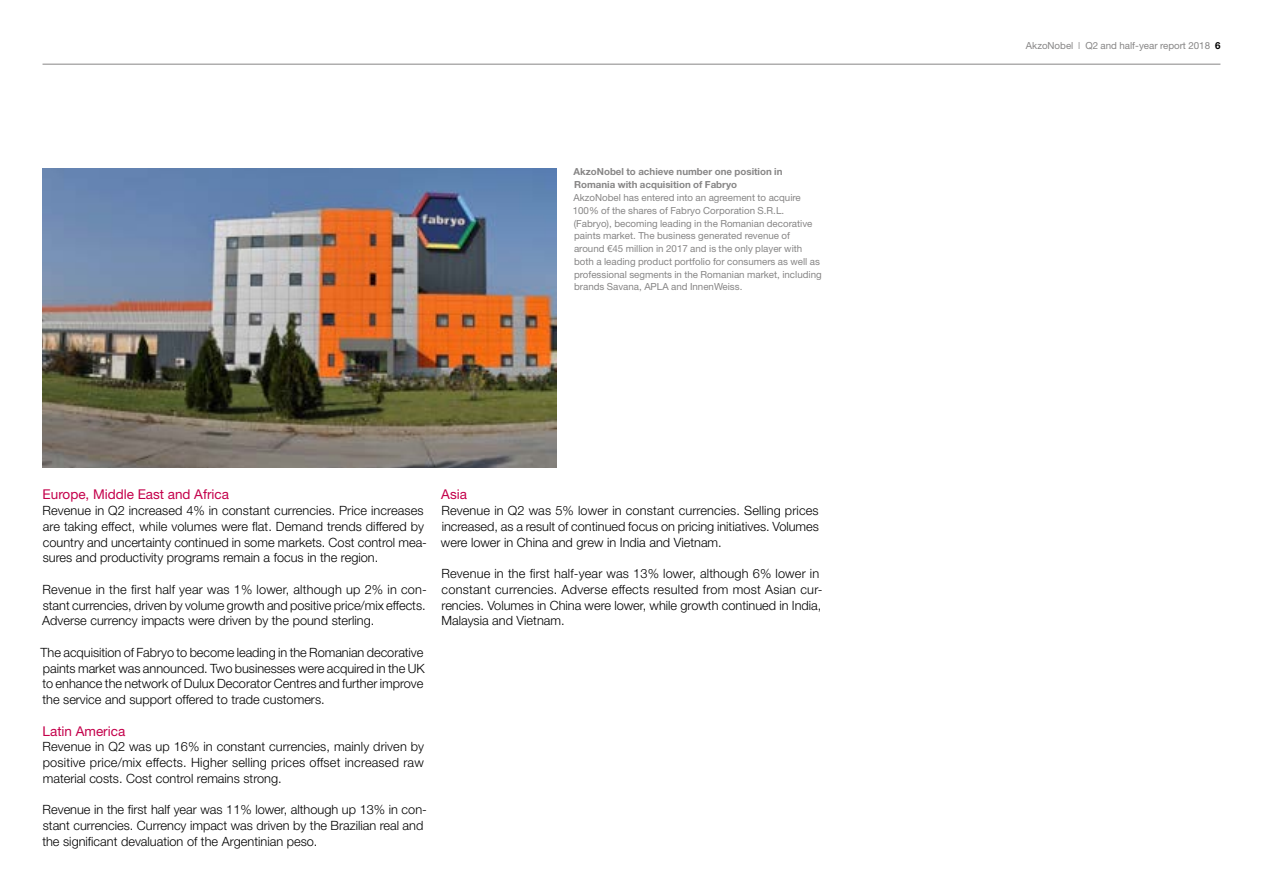
<style>
.page{position:relative;width:1263px;height:893px;background:#fff}
.page>*{position:absolute;margin:0;border:0;box-sizing:border-box;transform-origin:0 0}
.t1{font:13.5px "Helvetica Neue LT Std";color:#c4014b}
.t2{font:300 12.75px/15.8px "Helvetica Neue LT Std";color:#000;text-align:justify}
.t3{font:9.75px/12.8px "Helvetica Neue LT Std";color:#878686}
.t4{font:700 9.75px/12.8px "Helvetica Neue LT Std";color:#878686}
.s1{font-weight:300}
.s2{font-weight:700;color:#000}
</style>
<div class="page">
<hr style="left:43px;top:64px;width:1177px;height:1px;background:#878686">
<img style="left:43px;top:169px;width:513px;height:299px">
<p class="t4" style="left:573px;top:165px;width:211px">AkzoNobel to achieve number one position in<br>Romania with acquisition of Fabryo</p>
<p class="t3" style="left:573px;top:191px;width:250px">AkzoNobel has entered into an agreement to acquire 100% of the shares of Fabryo Corporation S.R.L. (Fabryo), becoming leading in the Romanian decorative paints market. The business generated revenue of<br>around €45 million in 2017 and is the only player with both a leading product portfolio for consumers as well as professional segments in the Romanian market, including brands Savana, APLA and InnenWeiss.</p>
<p class="t1" style="left:43px;top:486px;width:188px">Europe, Middle East and Africa</p>
<p class="t2" style="left:43px;top:502px;width:386px;text-align:left">Revenue in Q2 increased 4% in constant currencies. Price increases are taking effect, while volumes were flat. Demand trends differed by country and uncertainty continued in some markets. Cost control mea&shy;sures and productivity programs remain a focus in the region.</p>
<p class="t2" style="left:42px;top:581px;width:386px">Revenue in the first half year was 1% lower, although up 2% in con&shy;stant currencies, driven by volume growth and positive price/mix effects.<br>Adverse currency impacts were driven by the pound sterling.</p>
<p class="t2" style="left:41px;top:644px;width:386px">The acquisition of Fabryo to become leading in the Romanian decorative paints market was announced. Two businesses were acquired in the UK to enhance the network of Dulux Decorator Centres and further improve the service and support offered to trade customers.</p>
<p class="t1" style="left:43px;top:723px;width:84px">Latin America</p>
<p class="t2" style="left:43px;top:739px;width:383px">Revenue in Q2 was up 16% in constant currencies, mainly driven by positive price/mix effects. Higher selling prices offset increased raw material costs. Cost control remains strong.</p>
<p class="t2" style="left:42px;top:802px;width:386px;text-align:left">Revenue in the first half year was 11% lower, although up 13% in con&shy;stant currencies. Currency impact was driven by the Brazilian real and the significant devaluation of the Argentinian peso.</p>
<p class="t1" style="left:441px;top:486px;width:27px">Asia</p>
<p class="t2" style="left:441px;top:502px;width:379px">Revenue in Q2 was 5% lower in constant currencies. Selling prices increased, as a result of continued focus on pricing initiatives. Volumes were lower in China and grew in India and Vietnam.</p>
<p class="t2" style="left:441px;top:565px;width:383px;text-align:left">Revenue in the first half-year was 13% lower, although 6% lower in constant currencies. Adverse effects resulted from most Asian cur&shy;rencies. Volumes in China were lower, while growth continued in India, Malaysia and Vietnam.</p>
<p class="t3" style="left:1026px;top:40px;width:196px">AkzoNobel <span class="s1">I</span> Q2 and half-year report 2018 <span class="s2">6</span></p>
</div>
